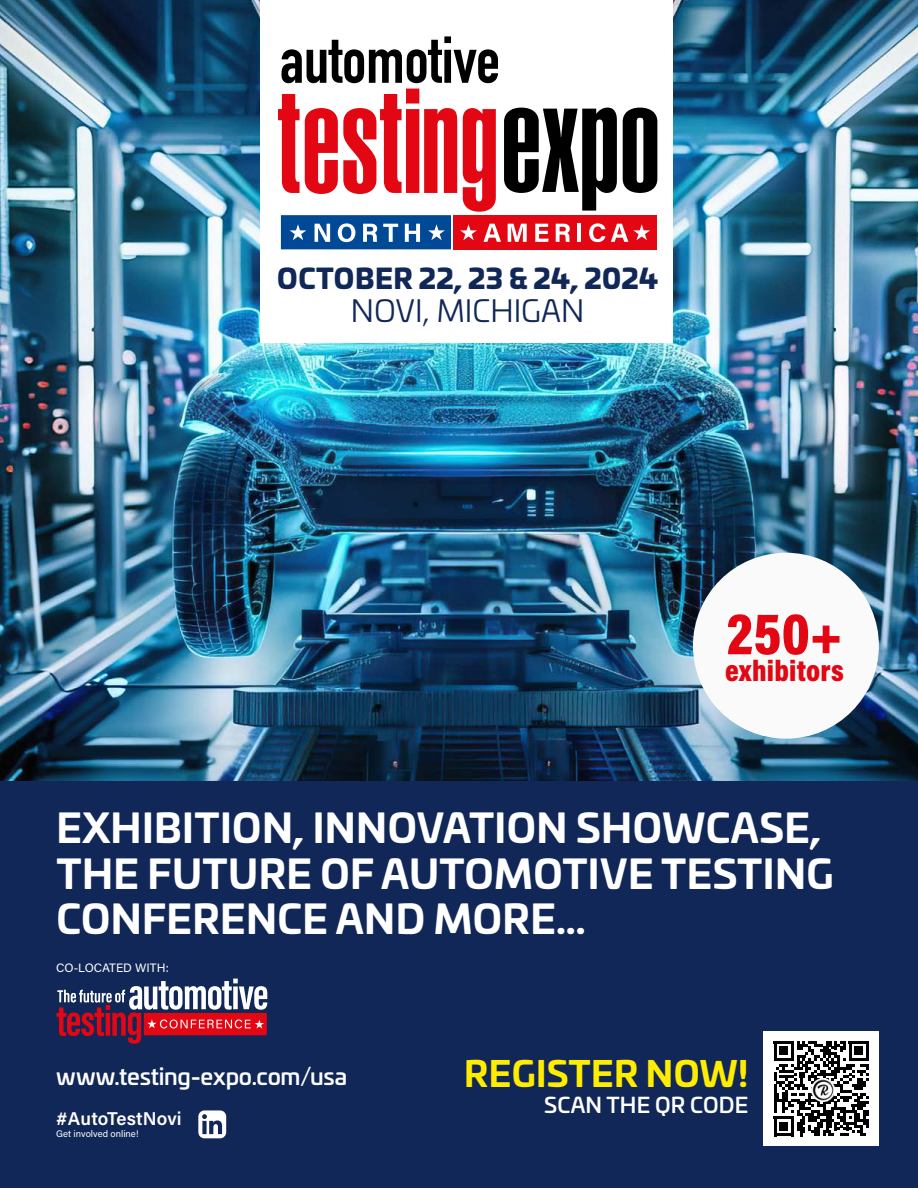
<style>
.page{position:relative;width:918px;height:1188px;background:#fff}
.page>*{position:absolute;margin:0;border:0;box-sizing:border-box;transform-origin:0 0}
.t1{font:900 60px "Acumin Pro Cond";color:#e30613}
.t2{font:700 39.45px/45.6px "Univia Pro";letter-spacing:.01em;color:#fff}
.t3{font:700 34.95px "Univia Pro";letter-spacing:.01em;color:#ffed00}
.t4{font:30.45px "Univia Pro";color:#102757}
.t5{font:900 30px "Acumin Pro Cond";letter-spacing:.01em;color:#e30613}
.t6{font:900 27.3px "Univia Pro";letter-spacing:.01em;color:#102757}
.t7{font:500 22.8px "Univia Pro";letter-spacing:-.01em;color:#fff}
.t8{font:500 21.3px "Univia Pro";letter-spacing:.01em;color:#fff}
.t9{font:600 18.45px "Acumin Pro";letter-spacing:.005em;color:#fff}
.t10{font:12.15px "Acumin Pro";color:#fff}
.t11{font:9.45px "Acumin Pro";color:#fff}
</style>
<div class="page">
<img style="left:0;top:0;width:918px;height:782px">
<div style="left:0;top:782px;width:918px;height:406px;background:#102757"></div>
<div style="left:260px;top:0;width:413px;height:342px;background:#fff"></div>
<svg style="left:504px;top:108px;width:113px;height:103px"></svg>
<svg style="left:623px;top:108px;width:34px;height:85px"></svg>
<svg style="left:278px;top:89px;width:179px;height:105px"></svg>
<svg style="left:463px;top:108px;width:33px;height:104px"></svg>
<svg style="left:281px;top:36px;width:217px;height:47px"></svg>
<div style="left:454px;top:215px;width:203px;height:34px;background:#e30613"></div>
<svg style="left:484px;top:224px;width:17px;height:18px"></svg>
<svg style="left:508px;top:224px;width:19px;height:18px"></svg>
<svg style="left:535px;top:224px;width:14px;height:18px"></svg>
<svg style="left:556px;top:224px;width:14px;height:18px"></svg>
<hr style="left:578px;top:224px;width:3px;height:18px;background:#fff">
<svg style="left:589px;top:223px;width:16px;height:19px"></svg>
<svg style="left:281px;top:215px;width:170px;height:34px;background:#2c68a8"></svg>
<svg style="left:460px;top:224px;width:17px;height:16px"></svg>
<svg style="left:611px;top:224px;width:39px;height:18px"></svg>
<svg style="left:198px;top:1110px;width:28px;height:28px"></svg>
<div style="left:764px;top:1031px;width:115px;height:115px;background:#fff"></div>
<svg style="left:774px;top:1041px;width:95px;height:95px"></svg>
<img style="left:811px;top:1078px;width:23px;height:23px">
<svg style="left:57px;top:979px;width:210px;height:65px"></svg>
<div style="left:695px;top:555px;width:182px;height:181px;background:#fafafa;border-radius:50%"></div>
<div style="left:693px;top:553px;width:186px;height:186px;border:4px solid #fafafa;border-radius:50%"></div>
<p class="t6" style="left:277px;top:256px;width:382px">OCTOBER 22, 23 &amp; 24, 2024</p>
<p class="t4" style="left:351px;top:289px;width:235px">NOVI, MICHIGAN</p>
<h1 class="t1" style="left:727px;top:594px;width:117px">250+</h1>
<p class="t5" style="left:725px;top:651px;width:120px">exhibitors</p>
<p class="t2" style="left:56px;top:802px;width:779px">EXHIBITION, INNOVATION SHOWCASE,<br>THE FUTURE OF AUTOMOTIVE TESTING<br>CONFERENCE AND MORE…</p>
<p class="t10" style="left:56px;top:960px;width:114px">CO-LOCATED WITH:</p>
<p class="t7" style="left:56px;top:1058px;width:293px">www.testing-expo.com/usa</p>
<p class="t9" style="left:56px;top:1106px;width:127px">#AutoTestNovi</p>
<p class="t11" style="left:56px;top:1127px;width:84px">Get involved online!</p>
<p class="t3" style="left:464px;top:1046px;width:286px">REGISTER NOW!</p>
<p class="t8" style="left:544px;top:1089px;width:206px">SCAN THE QR CODE</p>
</div>
